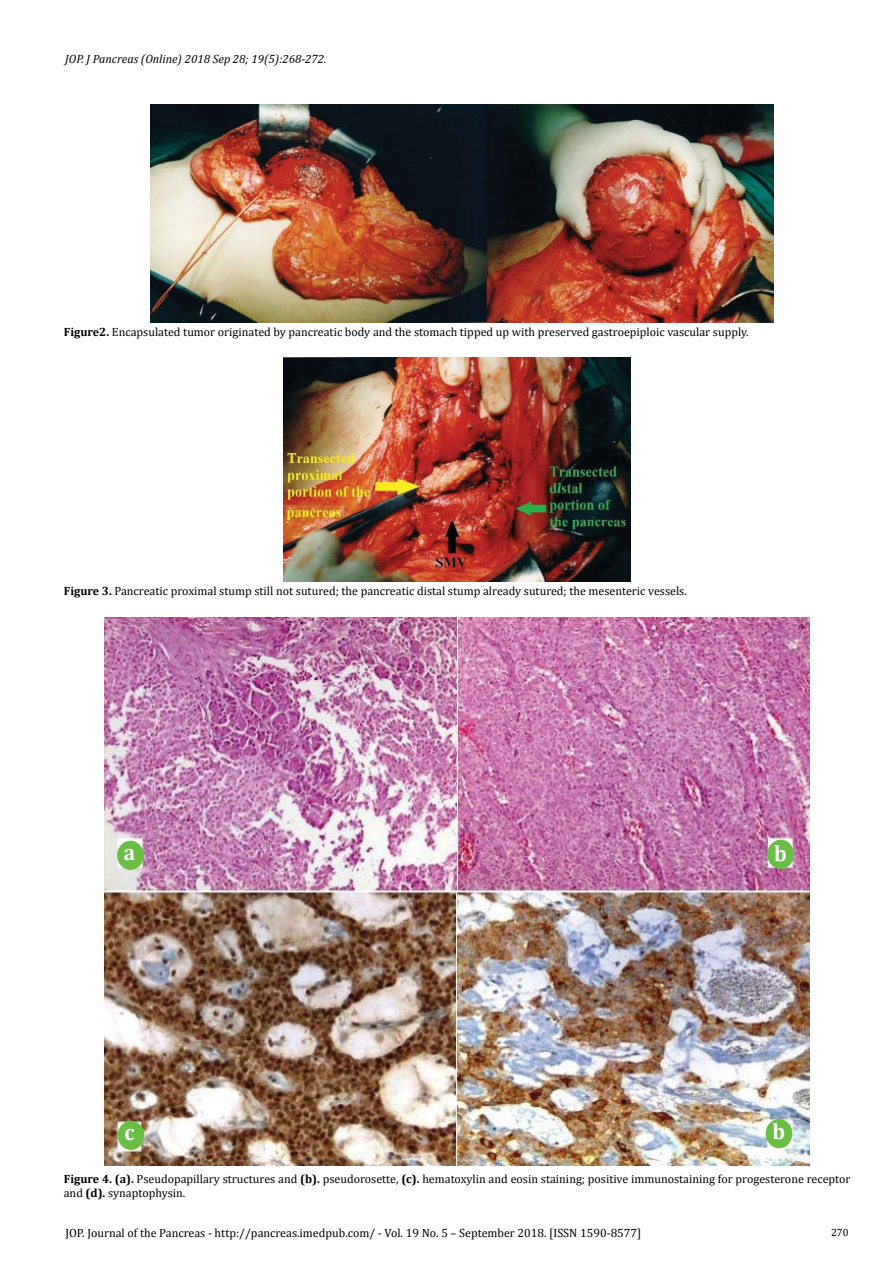
<style>
.page{position:relative;width:893px;height:1263px;background:#fff}
.page>*{position:absolute;margin:0;border:0;box-sizing:border-box;transform-origin:0 0}
.t1{font:700 22.35px "Cambria";color:#fff;scale:.96 1}
.t2{font:12px/14.4px "Cambria";color:#000}
.t3{font:italic 12px "Cambria";color:#000}
.t4{font:10.5px "Cambria";color:#000}
.s1{font-weight:700}
</style>
<div class="page">
<img style="left:151px;top:104px;width:623px;height:218px">
<img style="left:284px;top:358px;width:346px;height:223px">
<img style="left:105px;top:618px;width:704px;height:547px">
<div style="left:117px;top:841px;width:27px;height:29px;background:#6abd45;border-radius:50%"></div>
<div style="left:118px;top:1121px;width:26px;height:29px;background:#6abd45;border-radius:50%"></div>
<div style="left:767px;top:840px;width:27px;height:29px;background:#6abd45;border-radius:50%"></div>
<div style="left:766px;top:1119px;width:26px;height:29px;background:#6abd45;border-radius:50%"></div>
<p class="t3" style="left:65px;top:51px;width:263px">JOP. J Pancreas (Online) 2018 Sep 28; 19(5):268-272.</p>
<p class="t2" style="left:64px;top:325px;width:686px"><span class="s1">Figure2.</span> Encapsulated tumor originated by pancreatic body and the stomach tipped up with preserved gastroepiploic vascular supply.</p>
<p class="t2" style="left:64px;top:583px;width:625px"><span class="s1">Figure 3.</span> Pancreatic proximal stump still not sutured; the pancreatic distal stump already sutured; the mesenteric vessels.</p>
<h1 class="t1" style="left:124px;top:837px;width:13px">a</h1>
<h1 class="t1" style="left:774px;top:838px;width:15px">b</h1>
<h1 class="t1" style="left:772px;top:1115px;width:15px">b</h1>
<p class="t2" style="left:64px;top:1172px;width:788px"><span class="s1">Figure 4. (a).</span> Pseudopapillary structures and <span class="s1">(b).</span> pseudorosette, <span class="s1">(c).</span> hematoxylin and eosin staining; positive immunostaining for progesterone receptor and <span class="s1">(d).</span> synaptophysin.</p>
<h1 class="t1" style="left:124px;top:1117px;width:12px">c</h1>
<p class="t2" style="left:65px;top:1226px;width:577px">JOP. Journal of the Pancreas - http://pancreas.imedpub.com/ - Vol. 19 No. 5 – September 2018. [ISSN 1590-8577]</p>
<p class="t4" style="left:831px;top:1226px;width:19px">270</p>
</div>
